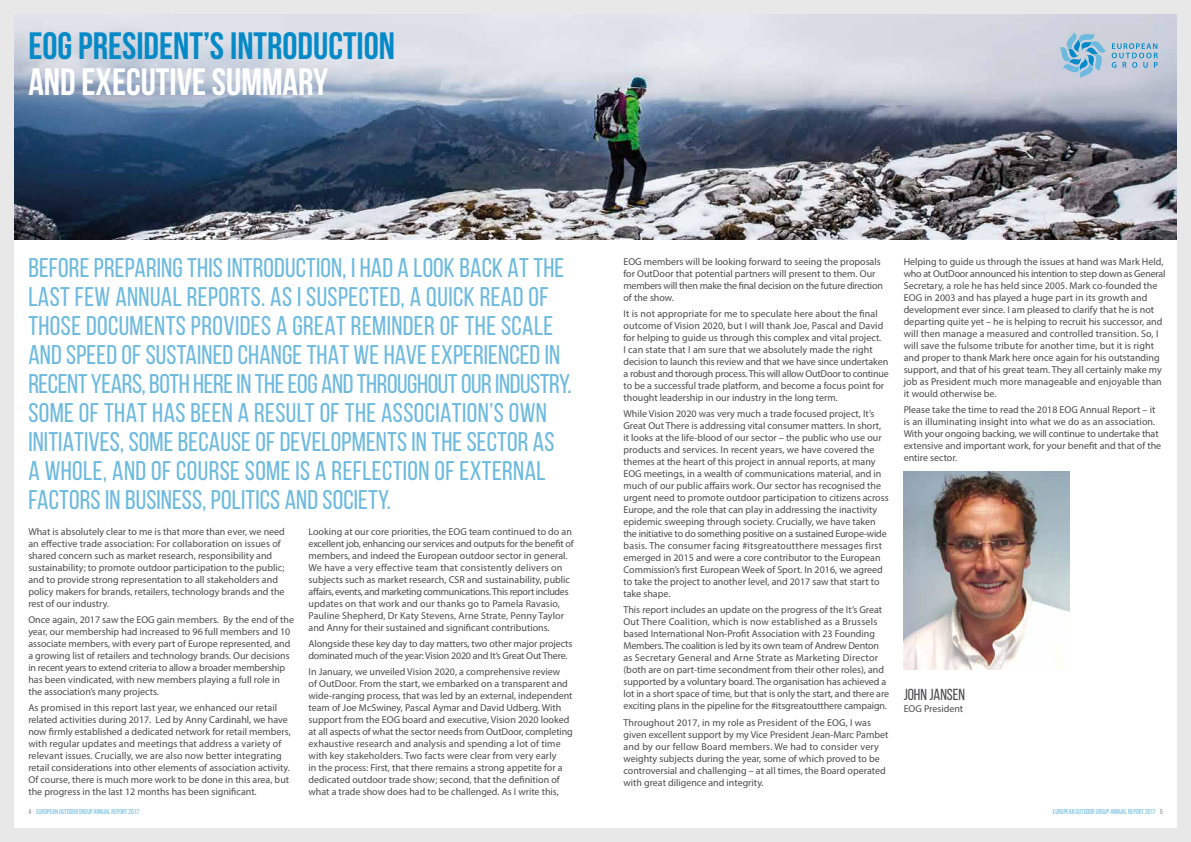
<style>
.page{position:relative;width:1191px;height:842px;background:#e8e8e9}
.page>*{position:absolute;margin:0;border:0;box-sizing:border-box;transform-origin:0 0}
.t1{font:700 38.1px "Bebas Neue";color:#058ac7}
.t2{font:700 38.1px "Bebas Neue";color:#fff}
.t3{font:27px/29px "Bebas Neue";letter-spacing:.005em;color:#6cbadf}
.t4{font:16px "Bebas Neue";color:#4b4b4d}
.t5{font:10px/12px "Myriad Pro";color:#4b4b4d}
.t6{font:7px "Bebas Neue";color:#6cbadf}
.s1{color:#4b4b4d}
</style>
<div class="page">
<div style="left:14px;top:14px;width:1162px;height:814px;background:#fff"></div>
<img style="left:14px;top:14px;width:1162px;height:226px">
<img style="left:903px;top:471px;width:166px;height:198px">
<svg style="left:1058px;top:32px;width:99px;height:47px;background:#a7c3d9"></svg>
<h1 class="t1" style="left:28px;top:25px;width:368px">EOG PRESIDENT’S INTRODUCTION</h1>
<h1 class="t2" style="left:28px;top:61px;width:301px">AND EXECUTIVE SUMMARY</h1>
<p class="t3" style="left:28px;top:253px;width:545px">BEFORE PREPARING THIS INTRODUCTION, I HAD A LOOK BACK AT THE LAST FEW ANNUAL REPORTS. AS I SUSPECTED, A QUICK READ OF THOSE DOCUMENTS PROVIDES A GREAT REMINDER OF THE SCALE AND SPEED OF SUSTAINED CHANGE THAT WE HAVE EXPERIENCED IN RECENT YEARS, BOTH HERE IN THE EOG AND THROUGHOUT OUR INDUSTRY.<br>SOME OF THAT HAS BEEN A RESULT OF THE ASSOCIATION’S OWN INITIATIVES, SOME BECAUSE OF DEVELOPMENTS IN THE SECTOR AS A WHOLE, AND OF COURSE SOME IS A REFLECTION OF EXTERNAL FACTORS IN BUSINESS, POLITICS AND SOCIETY.</p>
<p class="t5" style="left:623px;top:255px;width:261px">EOG members will be looking forward to seeing the proposals for OutDoor that potential partners will present to them. Our members will then make the final decision on the future direction of the show.</p>
<p class="t5" style="left:623px;top:307px;width:267px">It is not appropriate for me to speculate here about the final outcome of Vision 2020, but I will thank Joe, Pascal and David for helping to guide us through this complex and vital project.<br>I can state that I am sure that we absolutely made the right decision to launch this review and that we have since undertaken a robust and thorough process. This will allow OutDoor to continue to be a successful trade platform, and become a focus point for thought leadership in our industry in the long term.</p>
<p class="t5" style="left:623px;top:408px;width:267px">While Vision 2020 was very much a trade focused project, It’s Great Out There is addressing vital consumer matters. In short, it looks at the life-blood of our sector – the public who use our products and services. In recent years, we have covered the themes at the heart of this project in annual reports, at many EOG meetings, in a wealth of communications material, and in much of our public affairs work. Our sector has recognised the urgent need to promote outdoor participation to citizens across Europe, and the role that can play in addressing the inactivity epidemic sweeping through society. Crucially, we have taken the initiative to do something positive on a sustained Europe-wide basis. The consumer facing #itsgreatoutthere messages first emerged in 2015 and were a core contributor to the European Commission’s first European Week of Sport. In 2016, we agreed to take the project to another level, and 2017 saw that start to take shape.</p>
<p class="t5" style="left:623px;top:604px;width:267px">This report includes an update on the progress of the It’s Great Out There Coalition, which is now established as a Brussels based International Non-Profit Association with 23 Founding Members. The coalition is led by its own team of Andrew Denton as Secretary General and Arne Strate as Marketing Director (both are on part-time secondment from their other roles), and supported by a voluntary board. The organisation has achieved a lot in a short space of time, but that is only the start, and there are exciting plans in the pipeline for the #itsgreatoutthere campaign.</p>
<p class="t5" style="left:623px;top:716px;width:266px">Throughout 2017, in my role as President of the EOG, I was given excellent support by my Vice President Jean-Marc Pambet and by our fellow Board members. We had to consider very weighty subjects during the year, some of which proved to be controversial and challenging – at all times, the Board operated with great diligence and integrity.</p>
<p class="t5" style="left:28px;top:525px;width:258px">What is absolutely clear to me is that more than ever, we need an effective trade association: For collaboration on issues of shared concern such as market research, responsibility and sustainability; to promote outdoor participation to the public; and to provide strong representation to all stakeholders and policy makers for brands, retailers, technology brands and the rest of our industry.</p>
<p class="t5" style="left:28px;top:613px;width:267px">Once again, 2017 saw the EOG gain members. By the end of the year, our membership had increased to 96 full members and 10 associate members, with every part of Europe represented, and a growing list of retailers and technology brands. Our decisions in recent years to extend criteria to allow a broader membership has been vindicated, with new members playing a full role in the association’s many projects.</p>
<p class="t5" style="left:28px;top:702px;width:264px">As promised in this report last year, we enhanced our retail related activities during 2017. Led by Anny Cardinahl, we have now firmly established a dedicated network for retail members, with regular updates and meetings that address a variety of relevant issues. Crucially, we are also now better integrating retail considerations into other elements of association activity.<br>Of course, there is much more work to be done in this area, but the progress in the last 12 months has been significant.</p>
<p class="t5" style="left:308px;top:525px;width:267px">Looking at our core priorities, the EOG team continued to do an excellent job, enhancing our services and outputs for the benefit of members, and indeed the European outdoor sector in general.<br>We have a very effective team that consistently delivers on subjects such as market research, CSR and sustainability, public affairs, events, and marketing communications. This report includes updates on that work and our thanks go to Pamela Ravasio, Pauline Shepherd, Dr Katy Stevens, Arne Strate, Penny Taylor and Anny for their sustained and significant contributions.</p>
<p class="t5" style="left:308px;top:637px;width:265px">Alongside these key day to day matters, two other major projects dominated much of the year: Vision 2020 and It’s Great Out There.</p>
<p class="t5" style="left:308px;top:666px;width:266px">In January, we unveiled Vision 2020, a comprehensive review<br>of OutDoor. From the start, we embarked on a transparent and wide-ranging process, that was led by an external, independent team of Joe McSwiney, Pascal Aymar and David Udberg. With support from the EOG board and executive, Vision 2020 looked at all aspects of what the sector needs from OutDoor, completing exhaustive research and analysis and spending a lot of time with key stakeholders. Two facts were clear from very early<br>in the process: First, that there remains a strong appetite for a dedicated outdoor trade show; second, that the definition of what a trade show does had to be challenged. As I write this,</p>
<p class="t5" style="left:903px;top:255px;width:263px">Helping to guide us through the issues at hand was Mark Held, who at OutDoor announced his intention to step down as General Secretary, a role he has held since 2005. Mark co-founded the EOG in 2003 and has played a huge part in its growth and development ever since. I am pleased to clarify that he is not departing quite yet – he is helping to recruit his successor, and will then manage a measured and controlled transition. So, I will save the fulsome tribute for another time, but it is right and proper to thank Mark here once again for his outstanding support, and that of his great team. They all certainly make my job as President much more manageable and enjoyable than it would otherwise be.</p>
<p class="t5" style="left:903px;top:403px;width:259px">Please take the time to read the 2018 EOG Annual Report – it is an illuminating insight into what we do as an association.<br>With your ongoing backing, we will continue to undertake that extensive and important work, for your benefit and that of the entire sector.</p>
<h3 class="t4" style="left:903px;top:686px;width:63px">JOHN JANSEN</h3>
<p class="t5" style="left:903px;top:703px;width:61px">EOG President</p>
<p class="t6" style="left:28px;top:807px;width:112px"><span class="s1">4</span> EUROPEAN OUTDOOR GROUP ANNUAL REPORT 2017</p>
<p class="t6" style="left:1053px;top:807px;width:111px">EUROPEAN OUTDOOR GROUP ANNUAL REPORT 2017 <span class="s1">5</span></p>
</div>
